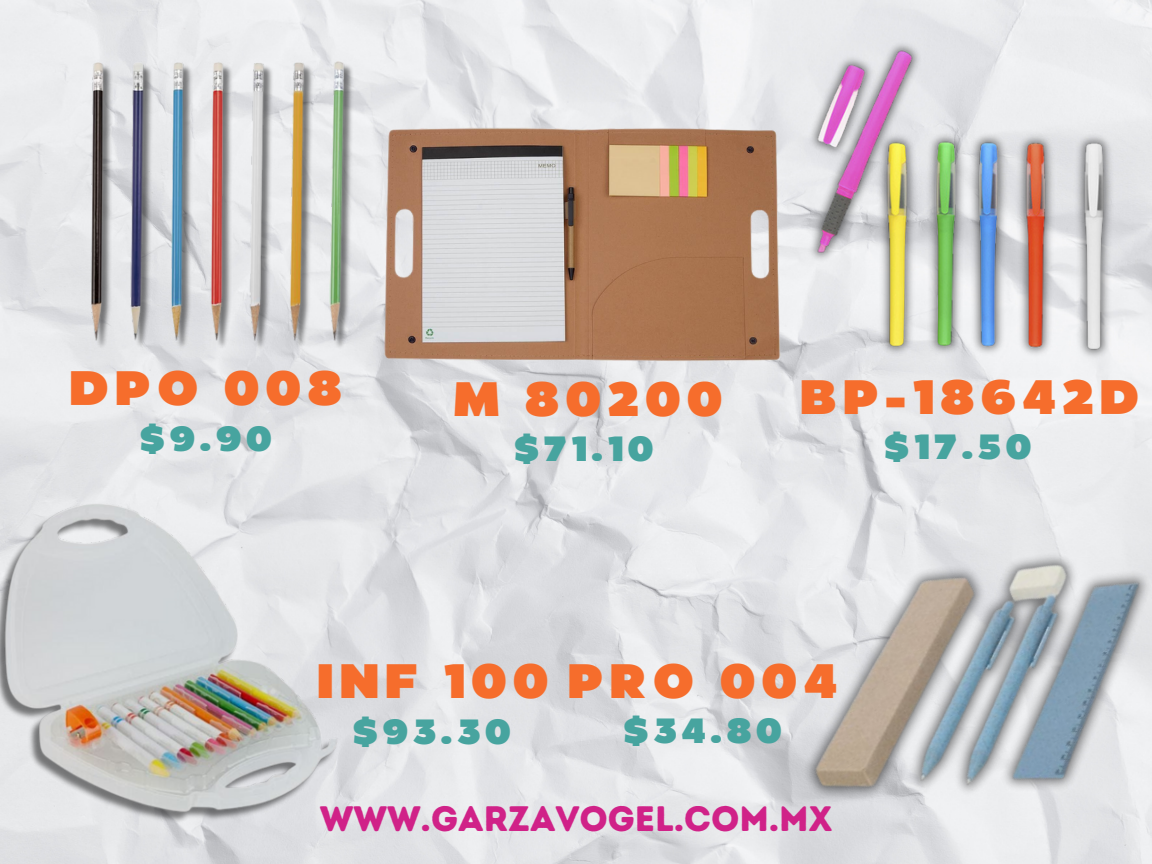
<style>
.page{position:relative;width:1152px;height:864px;background:#fff}
.page>*{position:absolute;margin:0;border:0;box-sizing:border-box;transform-origin:0 0}
.t1{font:48.3px "Monami";letter-spacing:.1em;color:#f66d2c}
.t2{font:35.4px "Intro Rust Base";color:#d02288}
.t3{font:34.95px "Monami";letter-spacing:.1em;color:#47a49f}
</style>
<div class="page">
<img style="left:0;top:0;width:1152px;height:864px">
<img style="left:368px;top:104px;width:420px;height:271px">
<img style="left:0;top:475px;width:355px;height:378px">
<img style="left:58px;top:42px;width:330px;height:330px">
<img style="left:710px;top:431px;width:442px;height:433px">
<img style="left:788px;top:30px;width:364px;height:400px">
<h1 class="t1" style="left:69px;top:367px;width:275px">DPO 008</h1>
<h2 class="t3" style="left:139px;top:423px;width:135px">$9.90</h2>
<h2 class="t1" style="left:453px;top:377px;width:272px">M 80200</h2>
<h2 class="t3" style="left:513px;top:433px;width:142px">$71.10</h2>
<p class="t1" style="left:800px;top:376px;width:342px">BP-18642D</p>
<p class="t3" style="left:884px;top:431px;width:150px">$17.50</p>
<h1 class="t1" style="left:317px;top:659px;width:523px">INF 100 PRO 004</h1>
<h1 class="t3" style="left:352px;top:716px;width:161px">$93.30</h1>
<h2 class="t3" style="left:623px;top:715px;width:161px">$34.80</h2>
<h1 class="t2" style="left:320px;top:797px;width:514px">WWW.GARZAVOGEL.COM.MX</h1>
</div>
